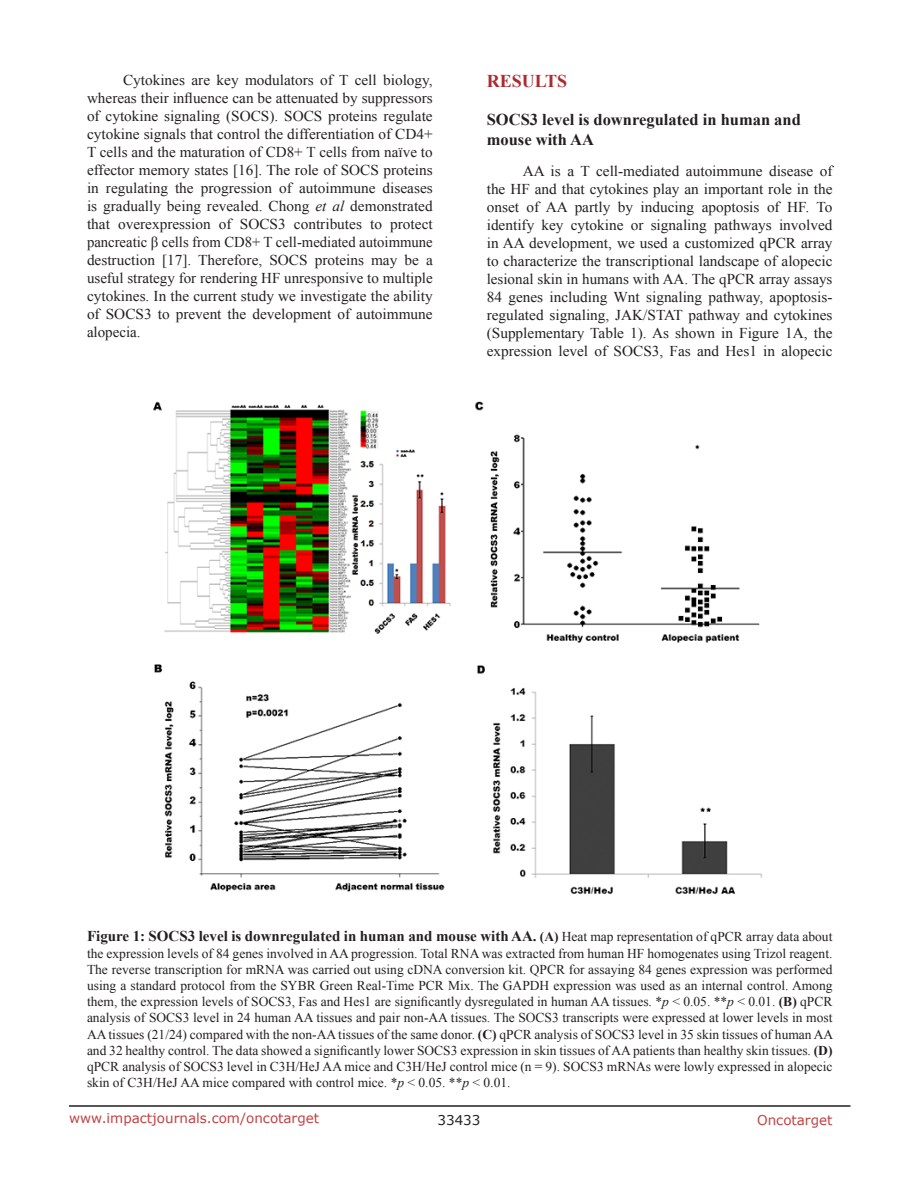
<style>
.page{position:relative;width:918px;height:1188px;background:#fff}
.page>*{position:absolute;margin:0;border:0;box-sizing:border-box;transform-origin:0 0}
.Heading{font:700 18px "Times New Roman";color:#ac2b31}
.SubHeading{font:700 16.5px/19.8px "Times New Roman";color:#231f20}
.BodyText{font:15px/18px "Times New Roman";color:#231f20;text-align:justify}
.figuretext{font:700 15px "Times New Roman";color:#231f20}
.figuretext-2{font:13.5px/16.2px "Times New Roman";color:#231f20;text-align:justify}
.t1{font:13.5px "Verdana";color:#c24141}
.t2{font:13.5px "Verdana";color:#231f20}
.s1{font-style:italic}
.s2{font-size:13.5px}
.s3{font-weight:400;font-size:13.5px}
.s4{font-weight:700}
</style>
<div class="page">
<hr style="left:69px;top:1105px;width:781px;height:2px;background:#231f20">
<img style="left:153px;top:401px;width:610px;height:494px">
<p class="BodyText" style="left:87px;top:71px;width:347px;text-indent:36px">Cytokines are key modulators of T cell biology, whereas their influence can be attenuated by suppressors of cytokine signaling (SOCS). SOCS proteins regulate cytokine signals that control the differentiation of CD4+ T cells and the maturation of CD8+ T cells from naïve to effector memory states [16]. The role of SOCS proteins in regulating the progression of autoimmune diseases is gradually being revealed. Chong <span class="s1">et al</span> demonstrated that overexpression of SOCS3 contributes to protect pancreatic β cells from CD8+ T cell-mediated autoimmune destruction [17]. Therefore, SOCS proteins may be a useful strategy for rendering HF unresponsive to multiple cytokines. In the current study we investigate the ability of SOCS3 to prevent the development of autoimmune alopecia.</p>
<p class="Heading" style="left:487px;top:69px;width:82px">RESULTS</p>
<p class="SubHeading" style="left:487px;top:109px;width:316px">SOCS3 level is downregulated in human and mouse with AA</p>
<p class="BodyText" style="left:487px;top:162px;width:347px;text-indent:36px">AA is a T cell-mediated autoimmune disease of the HF and that cytokines play an important role in the onset of AA partly by inducing apoptosis of HF. To identify key cytokine or signaling pathways involved in AA development, we used a customized qPCR array to characterize the transcriptional landscape of alopecic lesional skin in humans with AA. The qPCR array assays 84 genes including Wnt signaling pathway, apoptosis&shy;regulated signaling, JAK/STAT pathway and cytokines (Supplementary Table 1). As shown in Figure 1A, the expression level of SOCS3, Fas and Hes1 in alopecic</p>
<p class="figuretext" style="left:87px;top:926px;width:747px">Figure 1: SOCS3 level is downregulated in human and mouse with AA. <span class="s2">(A)</span> <span class="s3">Heat map representation of qPCR array data about</span></p>
<p class="figuretext-2" style="left:87px;top:945px;width:748px">the expression levels of 84 genes involved in AA progression. Total RNA was extracted from human HF homogenates using Trizol reagent.<br>The reverse transcription for mRNA was carried out using cDNA conversion kit. QPCR for assaying 84 genes expression was performed using a standard protocol from the SYBR Green Real-Time PCR Mix. The GAPDH expression was used as an internal control. Among them, the expression levels of SOCS3, Fas and Hes1 are significantly dysregulated in human AA tissues. *<span class="s1">p</span> &lt; 0.05. **<span class="s1">p</span> &lt; 0.01. <span class="s4">(B)</span> qPCR analysis of SOCS3 level in 24 human AA tissues and pair non-AA tissues. The SOCS3 transcripts were expressed at lower levels in most AA tissues (21/24) compared with the non-AA tissues of the same donor. <span class="s4">(C)</span> qPCR analysis of SOCS3 level in 35 skin tissues of human AA and 32 healthy control. The data showed a significantly lower SOCS3 expression in skin tissues of AA patients than healthy skin tissues. <span class="s4">(D) </span>qPCR analysis of SOCS3 level in C3H/HeJ AA mice and C3H/HeJ control mice (n = 9). SOCS3 mRNAs were lowly expressed in alopecic skin of C3H/HeJ AA mice compared with control mice. *<span class="s1">p</span> &lt; 0.05. **<span class="s1">p</span> &lt; 0.01.</p>
<p class="t1" style="left:69px;top:1109px;width:252px">www.impactjournals.com/oncotarget</p>
<p class="t2" style="left:438px;top:1111px;width:44px">33433</p>
<p class="t1" style="left:757px;top:1111px;width:77px">Oncotarget</p>
</div>
